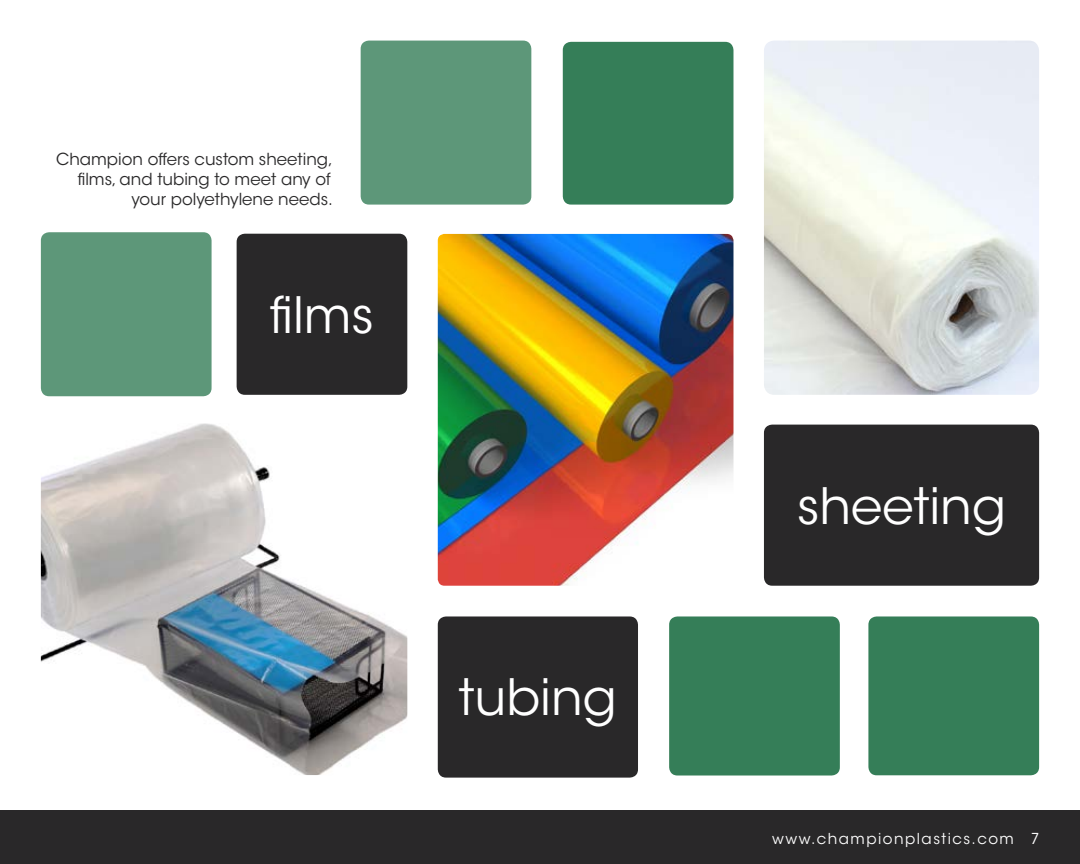
<style>
.page{position:relative;width:1080px;height:864px;background:#fff}
.page>*{position:absolute;margin:0;border:0;box-sizing:border-box;transform-origin:0 0}
.t1{font:49.8px "ITC Avant Garde Std";color:#fff}
.t2{font:16.5px/19.8px "ITC Avant Garde Std";color:#292829;text-align:right}
.t3{font:15px "ITC Avant Garde Std";letter-spacing:.1em;color:#fff}
</style>
<div class="page">
<img style="left:438px;top:234px;width:295px;height:352px">
<div style="left:563px;top:42px;width:170px;height:163px;background:#357e58;border-radius:8px"></div>
<img style="left:41px;top:423px;width:366px;height:352px">
<div style="left:669px;top:616px;width:171px;height:160px;background:#357e58;border-radius:8px"></div>
<div style="left:361px;top:41px;width:170px;height:164px;background:#5d9779;border-radius:8px"></div>
<div style="left:41px;top:232px;width:171px;height:164px;background:#5d9779;border-radius:8px"></div>
<div style="left:237px;top:234px;width:170px;height:161px;background:#292829;border-radius:8px"></div>
<div style="left:764px;top:425px;width:275px;height:161px;background:#292829;border-radius:8px"></div>
<div style="left:868px;top:616px;width:171px;height:159px;background:#357e58;border-radius:8px"></div>
<div style="left:438px;top:616px;width:200px;height:162px;background:#292829;border-radius:8px"></div>
<img style="left:764px;top:41px;width:275px;height:354px">
<div style="left:0;top:810px;width:1080px;height:54px;background:#292829"></div>
<p class="t2" style="left:56px;top:150px;width:278px">Champion offers custom sheeting, films, and tubing to meet any of your polyethylene needs.</p>
<h1 class="t1" style="left:270px;top:284px;width:105px">films</h1>
<h1 class="t1" style="left:459px;top:667px;width:159px">tubing</h1>
<h1 class="t1" style="left:797px;top:475px;width:210px">sheeting</h1>
<p class="t3" style="left:772px;top:829px;width:269px">www.championplastics.com 7</p>
</div>
